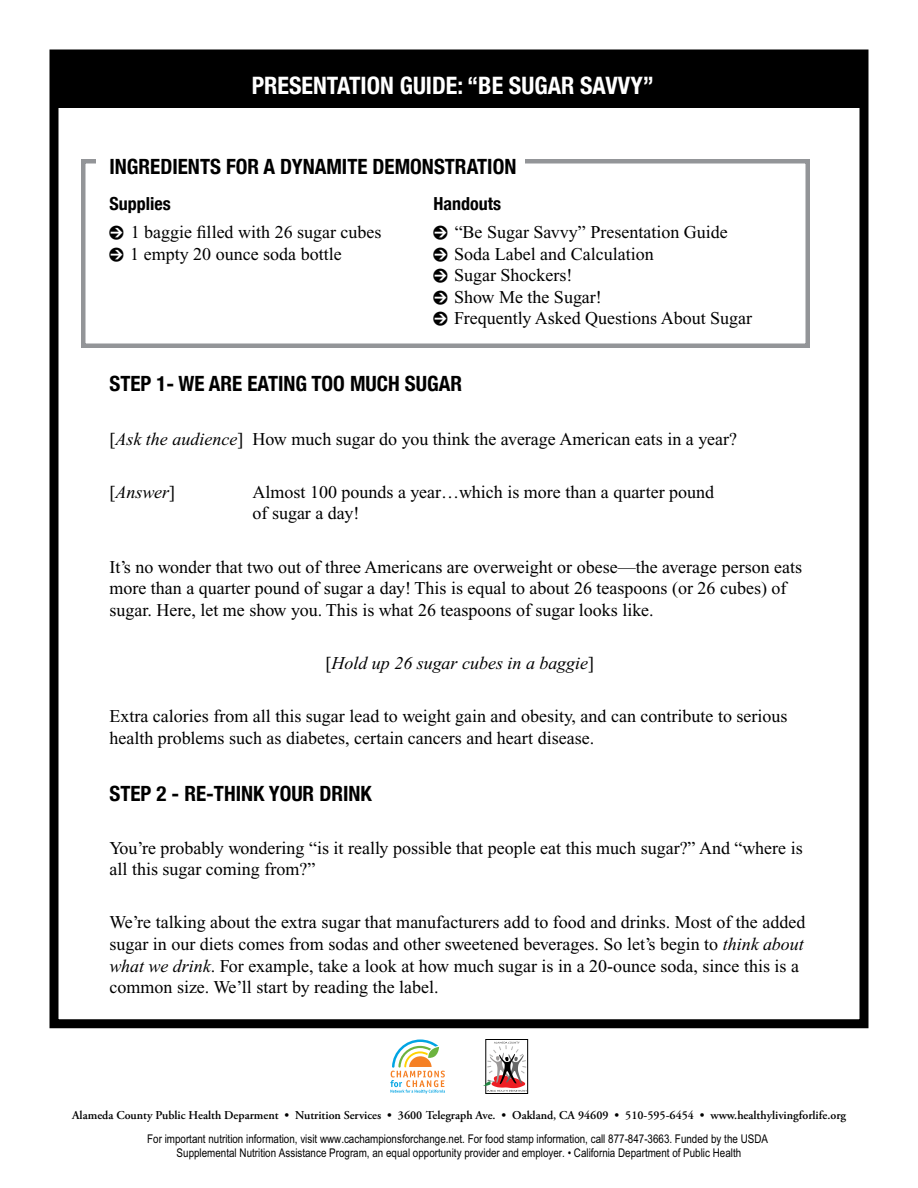
<style>
.page{position:relative;width:918px;height:1188px;background:#fff}
.page>*{position:absolute;margin:0;border:0;box-sizing:border-box;transform-origin:0 0}
.t1{font:700 condensed 24px "Helvetica Neue";color:#fff}
.t2{font:700 condensed 21px "Helvetica Neue";color:#000}
.t3{font:18px/21.6px "Times New Roman";color:#000}
.t4{font:italic 18px "Times New Roman";color:#000}
.t5{font:700 condensed 18px "Helvetica Neue";color:#000}
.t6{font:12px/14.4px "Arial Narrow";color:#000;text-align:center}
.t7{font:600 12px "Adobe Garamond Pro";color:#000}
.s1{font-family:"Pointers"}
.s2{font-style:italic}
.s3{font-style:normal}
</style>
<div class="page">
<div style="left:81px;top:159px;width:729px;height:189px;border:4px solid #939598"></div>
<div style="left:97px;top:146px;width:428px;height:27px;background:#fff"></div>
<div style="left:50px;top:50px;width:818px;height:978px;border:9px solid #000"></div>
<div style="left:53px;top:52px;width:811px;height:56px;background:#000"></div>
<svg style="left:486px;top:1039px;width:42px;height:55px"></svg>
<svg style="left:483px;top:1042px;width:44px;height:50px"></svg>
<svg style="left:390px;top:1039px;width:55px;height:54px"></svg>
<h1 class="t1" style="left:252px;top:71px;width:404px">PRESENTATION GUIDE: “BE SUGAR SAVVY”</h1>
<p class="t2" style="left:110px;top:154px;width:408px">INGREDIENTS FOR A DYNAMITE DEMONSTRATION</p>
<p class="t5" style="left:110px;top:192px;width:63px">Supplies</p>
<p class="t5" style="left:434px;top:192px;width:69px">Handouts</p>
<p class="t3" style="left:110px;top:221px;width:274px"><span class="s1">0</span> 1 baggie filled with 26 sugar cubes</p>
<p class="t3" style="left:434px;top:221px;width:296px"><span class="s1">0</span> “Be Sugar Savvy” Presentation Guide</p>
<p class="t3" style="left:110px;top:243px;width:234px"><span class="s1">0</span> 1 empty 20 ounce soda bottle</p>
<p class="t3" style="left:434px;top:243px;width:320px"><span class="s1">0</span> Soda Label and Calculation<br><span class="s1">0</span> Sugar Shockers!<br><span class="s1">0</span> Show Me the Sugar!<br><span class="s1">0</span> Frequently Asked Questions About Sugar</p>
<p class="t2" style="left:110px;top:371px;width:354px">Step 1- WE ARE EATING TOO MUCH SUGAR</p>
<p class="t3" style="left:110px;top:428px;width:629px">[<span class="s2">Ask the audience</span>] How much sugar do you think the average American eats in a year?</p>
<p class="t4" style="left:110px;top:482px;width:67px"><span class="s3">[</span>Answer<span class="s3">]</span></p>
<p class="t3" style="left:253px;top:481px;width:463px">Almost 100 pounds a year…which is more than a quarter pound of sugar a day!</p>
<p class="t3" style="left:110px;top:556px;width:694px">It’s no wonder that two out of three Americans are overweight or obese—the average person eats more than a quarter pound of sugar a day! This is equal to about 26 teaspoons (or 26 cubes) of sugar. Here, let me show you. This is what 26 teaspoons of sugar looks like.</p>
<p class="t4" style="left:325px;top:653px;width:270px"><span class="s3">[</span>Hold up 26 sugar cubes in a baggie<span class="s3">]</span></p>
<p class="t3" style="left:110px;top:705px;width:680px">Extra calories from all this sugar lead to weight gain and obesity, and can contribute to serious health problems such as diabetes, certain cancers and heart disease.</p>
<p class="t2" style="left:110px;top:780px;width:264px">Step 2 - RE-THINK YOUR DRINK</p>
<p class="t3" style="left:110px;top:837px;width:695px">You’re probably wondering “is it really possible that people eat this much sugar?” And “where is all this sugar coming from?”</p>
<p class="t3" style="left:110px;top:912px;width:697px">We’re talking about the extra sugar that manufacturers add to food and drinks. Most of the added sugar in our diets comes from sodas and other sweetened beverages. So let’s begin to <span class="s2">think about what we drink</span>. For example, take a look at how much sugar is in a 20-ounce soda, since this is a common size. We’ll start by reading the label.</p>
<p class="t7" style="left:72px;top:1108px;width:776px">Alameda County Public Health Deparment • Nutrition Services • 3600 Telegraph Ave. • Oakland, CA 94609 • 510-595-6454 • www.healthylivingforlife.org</p>
<p class="t6" style="left:147px;top:1131px;width:622px">For important nutrition information, visit www.cachampionsforchange.net. For food stamp information, call 877-847-3663. Funded by the USDA<br>Supplemental Nutrition Assistance Program, an equal opportunity provider and employer. • California Department of Public Health</p>
</div>
